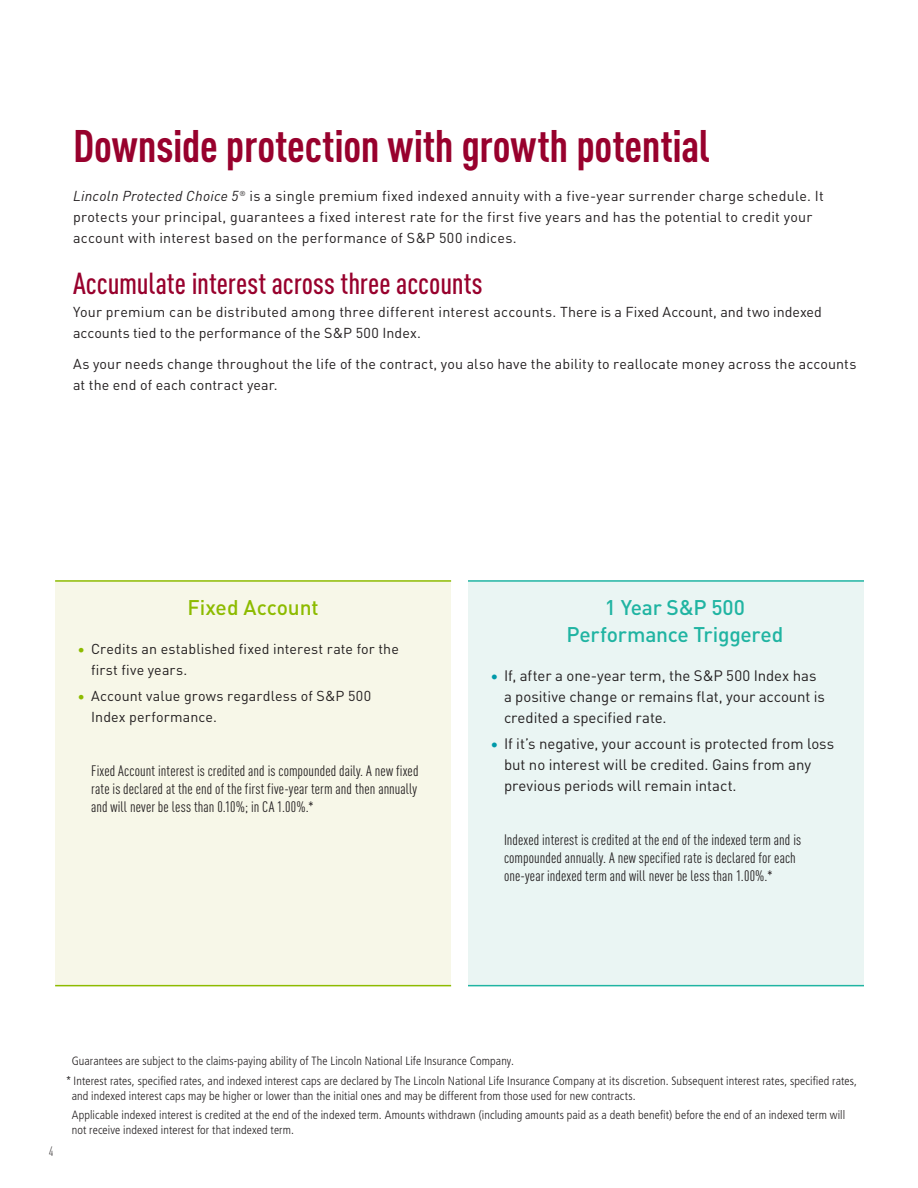
<style>
.page{position:relative;width:918px;height:1188px;background:#fff}
.page>*{position:absolute;margin:0;border:0;box-sizing:border-box;transform-origin:0 0}
.t1{font:700 condensed 45px "DIN Pro";letter-spacing:-.005em;color:#98012d}
.t2{font:500 condensed 30px "DIN Pro";color:#98012d}
.t3{font:500 21px/27px "DIN Pro";letter-spacing:-.015em;color:#20b4a2;text-align:center}
.t4{font:500 21px "DIN Pro";letter-spacing:-.005em;color:#8dbb00}
.t5{font:condensed 15px/18px "DIN Pro";letter-spacing:.005em;color:#231f20;text-align:justify}
.t6{font:15px/21px "DIN Pro";letter-spacing:-.005em;color:#231f20}
.t7{font:14.25px/21px "DIN Pro";letter-spacing:.015em;color:#231f20}
.t8{font:300 condensed 13.5px "DIN Pro";color:#231f20}
.t9{font:300 condensed 12px/19.5px "Frutiger LT Std";letter-spacing:.01em;color:#231f20}
.s1{font-style:italic}
.s2{color:#8dbb00}
.s3{color:#0099a9}
</style>
<div class="page">
<div style="left:55px;top:581px;width:396px;height:404px;background:#f7f7e8"></div>
<div style="left:468px;top:581px;width:396px;height:404px;background:#eaf5f3"></div>
<hr style="left:55px;top:580px;width:396px;height:2px;background:#8dbb00">
<hr style="left:55px;top:985px;width:396px;height:1px;background:#8dbb00">
<hr style="left:468px;top:580px;width:396px;height:2px;background:#20b4a2">
<hr style="left:468px;top:985px;width:396px;height:1px;background:#20b4a2">
<h1 class="t1" style="left:73px;top:113px;width:638px">Downside protection with growth potential</h1>
<p class="t7" style="left:73px;top:185px;width:752px"><span class="s1">Lincoln Protected Choice 5</span><sup>®</sup> is a single premium fixed indexed annuity with a five-year surrender charge schedule. It protects your principal, guarantees a fixed interest rate for the first five years and has the potential to credit your account with interest based on the performance of S&amp;P 500 indices.</p>
<h2 class="t2" style="left:73px;top:262px;width:411px">Accumulate interest across three accounts</h2>
<p class="t7" style="left:73px;top:300px;width:750px">Your premium can be distributed among three different interest accounts. There is a Fixed Account, and two indexed accounts tied to the performance of the S&amp;P 500 Index.</p>
<p class="t7" style="left:73px;top:353px;width:785px">As your needs change throughout the life of the contract, you also have the ability to reallocate money across the accounts at the end of each contract year.</p>
<h3 class="t4" style="left:188px;top:592px;width:133px">Fixed Account</h3>
<p class="t7" style="left:91px;top:638px;width:309px;text-indent:-13px"><span class="s2">•</span> Credits an established fixed interest rate for the first five years.</p>
<p class="t7" style="left:91px;top:684px;width:282px;text-indent:-13px"><span class="s2">•</span> Account value grows regardless of S&amp;P 500<br>Index performance.</p>
<p class="t5" style="left:91px;top:761px;width:329px">Fixed Account interest is credited and is compounded daily. A new fixed rate is declared at the end of the first five-year term and then annually and will never be less than 0.10%; in CA 1.00%.*</p>
<h3 class="t3" style="left:567px;top:593px;width:218px">1 Year S&amp;P 500<br>Performance Triggered</h3>
<p class="t6" style="left:504px;top:665px;width:323px;text-indent:-14px"><span class="s3">•</span> If, after a one-year term, the S&amp;P 500 Index has a positive change or remains flat, your account is credited a specified rate.</p>
<p class="t6" style="left:504px;top:732px;width:332px;text-indent:-14px"><span class="s3">•</span> If it’s negative, your account is protected from loss but no interest will be credited. Gains from any previous periods will remain intact.</p>
<p class="t5" style="left:504px;top:830px;width:299px;text-align:left">Indexed interest is credited at the end of the indexed term and is compounded annually. A new specified rate is declared for each one-year indexed term and will never be less than 1.00%.*</p>
<p class="t8" style="left:49px;top:1142px;width:6px">4</p>
<p class="t9" style="left:66px;top:1051px;width:793px;text-indent:6px">Guarantees are subject to the claims-paying ability of The Lincoln National Life Insurance Company.<br>* Interest rates, specified rates, and indexed interest caps are declared by The Lincoln National Life Insurance Company at its discretion. Subsequent interest rates, specified rates,</p>
<p class="t9" style="left:72px;top:1086px;width:775px">and indexed interest caps may be higher or lower than the initial ones and may be different from those used for new contracts.<br>Applicable indexed interest is credited at the end of the indexed term. Amounts withdrawn (including amounts paid as a death benefit) before the end of an indexed term will</p>
<p class="t9" style="left:72px;top:1120px;width:224px">not receive indexed interest for that indexed term.</p>
</div>
